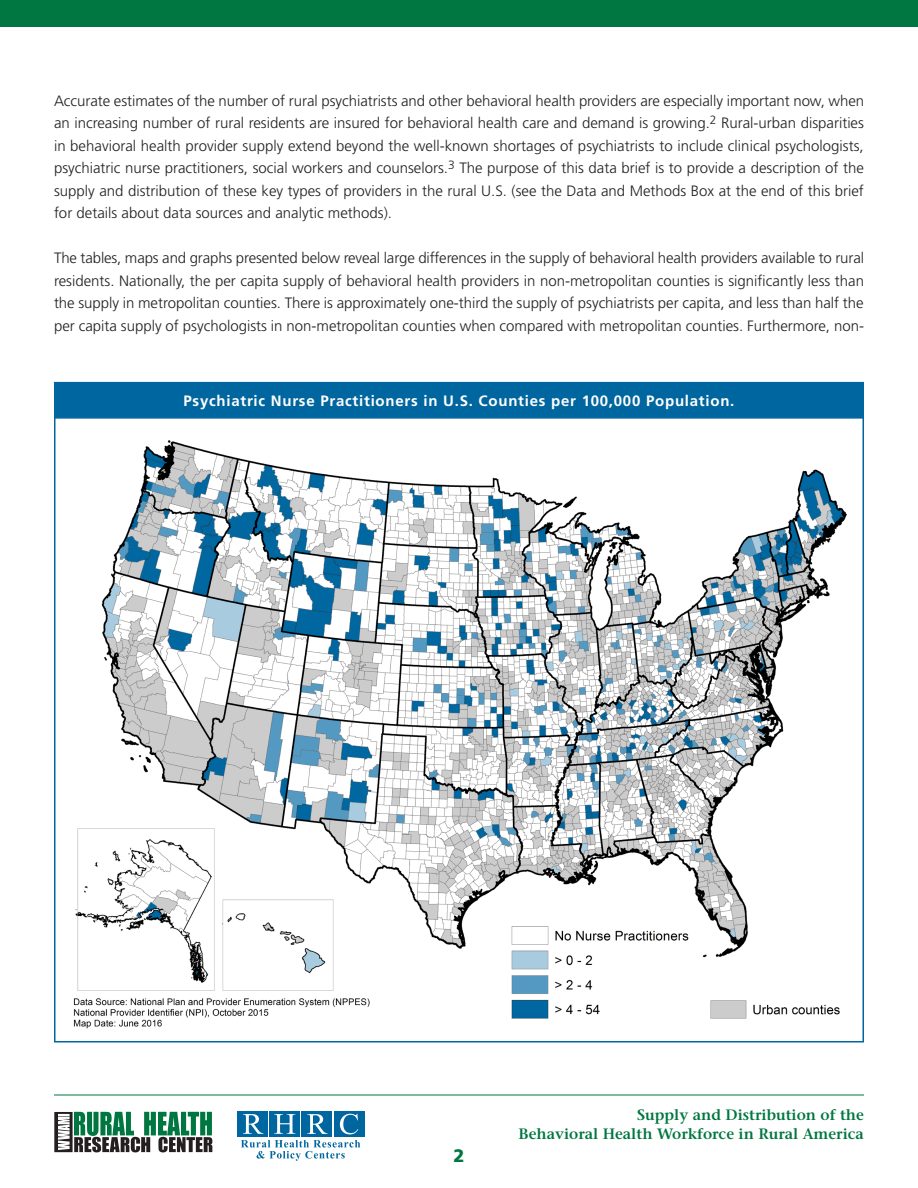
<style>
.page{position:relative;width:918px;height:1188px;background:#fff}
.page>*{position:absolute;margin:0;border:0;box-sizing:border-box;transform-origin:0 0}
.Facts{font:900 18px "Frutiger";color:#007740}
.Body_Frutiger{font:300 15px/22.5px "Frutiger";color:#231f20;text-align:justify}
.t1{font:600 15px/19.5px "Stone Serif";color:#007740;text-align:right}
.Figures{font:700 15px "Frutiger";letter-spacing:.05em;color:#fff}
</style>
<div class="page">
<div style="left:0;top:0;width:918px;height:27px;background:#007740"></div>
<hr style="left:54px;top:1095px;width:810px;height:1px;background:#007740">
<svg style="left:54px;top:1112px;width:158px;height:40px"></svg>
<svg style="left:241px;top:1140px;width:119px;height:21px"></svg>
<div style="left:238px;top:1111px;width:30px;height:26px;background:#0066a0"></div>
<div style="left:269px;top:1111px;width:31px;height:26px;background:#0066a0"></div>
<div style="left:302px;top:1111px;width:30px;height:26px;background:#0066a0"></div>
<div style="left:334px;top:1111px;width:30px;height:26px;background:#0066a0"></div>
<svg style="left:243px;top:1114px;width:20px;height:20px"></svg>
<svg style="left:274px;top:1114px;width:21px;height:20px"></svg>
<svg style="left:307px;top:1114px;width:21px;height:20px"></svg>
<svg style="left:340px;top:1114px;width:18px;height:20px"></svg>
<img style="left:73px;top:440px;width:774px;height:589px">
<div style="left:54px;top:382px;width:810px;height:37px;background:#0066a0;border:2px solid #0066a0"></div>
<p class="Body_Frutiger" style="left:54px;top:90px;width:812px">Accurate estimates of the number of rural psychiatrists and other behavioral health providers are especially important now, when an increasing number of rural residents are insured for behavioral health care and demand is growing.<sup>2</sup> Rural-urban disparities in behavioral health provider supply extend beyond the well-known shortages of psychiatrists to include clinical psychologists, psychiatric nurse practitioners, social workers and counselors.<sup>3</sup> The purpose of this data brief is to provide a description of the supply and distribution of these key types of providers in the rural U.S. (see the Data and Methods Box at the end of this brief for details about data sources and analytic methods).</p>
<p class="Body_Frutiger" style="left:54px;top:247px;width:812px">The tables, maps and graphs presented below reveal large differences in the supply of behavioral health providers available to rural residents. Nationally, the per capita supply of behavioral health providers in non-metropolitan counties is significantly less than the supply in metropolitan counties. There is approximately one-third the supply of psychiatrists per capita, and less than half the per capita supply of psychologists in non-metropolitan counties when compared with metropolitan counties. Furthermore, non-</p>
<p class="Figures" style="left:184px;top:392px;width:552px">Psychiatric Nurse Practitioners in U.S. Counties per 100,000 Population.</p>
<p class="Facts" style="left:453px;top:1145px;width:13px">2</p>
<p class="t1" style="left:519px;top:1105px;width:347px">Supply and Distribution of the<br>Behavioral Health Workforce in Rural America</p>
</div>
